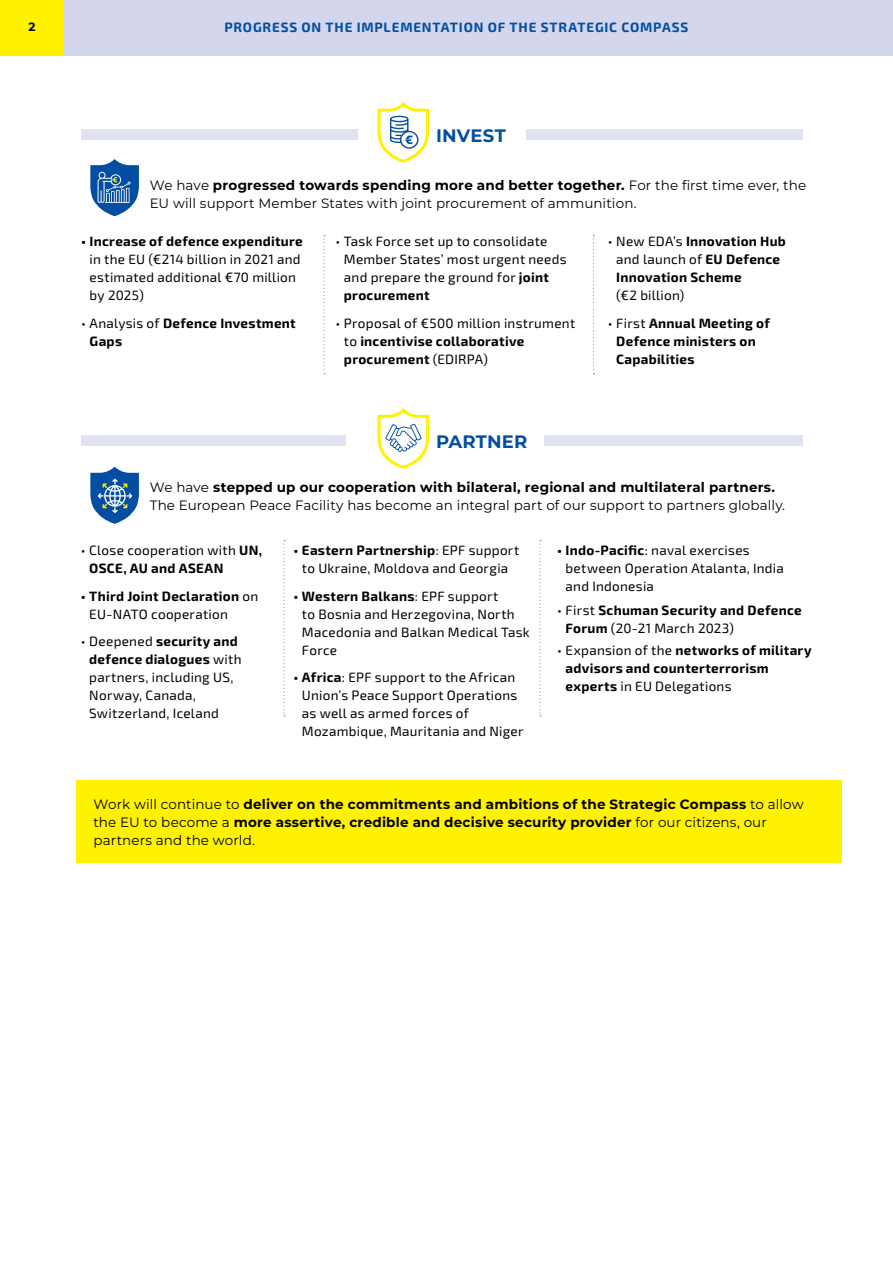
<style>
.page{position:relative;width:893px;height:1263px;background:#fff}
.page>*{position:absolute;margin:0;border:0;box-sizing:border-box;transform-origin:0 0}
.t1{font:700 18px "Montserrat";letter-spacing:.01em;color:#034ea2}
.t2{font:13.5px/18px "Exo 2";letter-spacing:.02em;color:#000}
.t3{font:700 13.5px/18px "Exo 2";letter-spacing:.02em;color:#000}
.t4{font:13.5px/18px "Montserrat";letter-spacing:.01em;color:#000}
.t5{font:700 13.5px/18px "Montserrat";letter-spacing:.015em;color:#000}
.t6{font:700 13.5px "Exo 2";letter-spacing:.06em;color:#034ea2}
.t7{font:700 12px "Montserrat";color:#000}
.s1{font-weight:700}
.s2{font-weight:400}
</style>
<div class="page">
<div style="left:0;top:0;width:893px;height:56px;background:#d3d6ec"></div>
<div style="left:0;top:0;width:64px;height:56px;background:#fff200"></div>
<div style="left:81px;top:129px;width:276px;height:11px;background:#e1e2f2"></div>
<div style="left:81px;top:435px;width:264px;height:11px;background:#e1e2f2"></div>
<div style="left:526px;top:129px;width:277px;height:11px;background:#e1e2f2"></div>
<div style="left:544px;top:435px;width:259px;height:11px;background:#e1e2f2"></div>
<div style="left:76px;top:780px;width:766px;height:82px;background:#fff200"></div>
<svg style="left:377px;top:102px;width:53px;height:61px"></svg>
<svg style="left:90px;top:159px;width:49px;height:57px"></svg>
<svg style="left:377px;top:408px;width:53px;height:61px"></svg>
<svg style="left:90px;top:467px;width:49px;height:57px"></svg>
<svg style="left:323px;top:235px;width:2px;height:139px"></svg>
<svg style="left:593px;top:235px;width:1px;height:139px"></svg>
<svg style="left:284px;top:540px;width:1px;height:176px"></svg>
<svg style="left:539px;top:540px;width:2px;height:176px"></svg>
<p class="t7" style="left:28px;top:19px;width:9px">2</p>
<p class="t6" style="left:224px;top:17px;width:465px">PROGRESS ON THE IMPLEMENTATION OF THE STRATEGIC COMPASS</p>
<h1 class="t1" style="left:436px;top:124px;width:71px">INVEST</h1>
<p class="t4" style="left:150px;top:176px;width:658px">We have <span class="s1">progressed towards spending more and better together.</span> For the first time ever, the<br>EU will support Member States with joint procurement of ammunition.</p>
<p class="t3" style="left:81px;top:231px;width:223px">• Increase of defence expenditure</p>
<p class="t2" style="left:90px;top:250px;width:212px">in the EU (€214 billion in 2021 and estimated additional €70 million by 2025)</p>
<p class="t3" style="left:90px;top:313px;width:208px;text-indent:-9px"><span class="s2">• Analysis of</span> Defence Investment<br>Gaps</p>
<p class="t2" style="left:344px;top:232px;width:224px;text-indent:-9px">• Task Force set up to consolidate<br>Member States’ most urgent needs and prepare the ground for <span class="s1">joint procurement</span></p>
<p class="t2" style="left:344px;top:314px;width:233px;text-indent:-9px">• Proposal of €500 million instrument to <span class="s1">incentivise collaborative procurement</span> (EDIRPA)</p>
<h1 class="t1" style="left:436px;top:430px;width:93px">PARTNER</h1>
<p class="t3" style="left:616px;top:231px;width:171px;text-indent:-9px"><span class="s2">• New EDA’s</span> Innovation Hub <span class="s2">and launch of</span> EU Defence<br>Innovation Scheme</p>
<p class="t2" style="left:616px;top:286px;width:70px">(€2 billion)</p>
<p class="t3" style="left:616px;top:313px;width:155px;text-indent:-9px"><span class="s2">• First</span> Annual Meeting of<br>Defence ministers on<br>Capabilities</p>
<p class="t4" style="left:150px;top:478px;width:637px">We have <span class="s1">stepped up our cooperation with bilateral, regional and multilateral partners.<br></span>The European Peace Facility has become an integral part of our support to partners globally.</p>
<p class="t2" style="left:89px;top:541px;width:174px;text-indent:-9px">• Close cooperation with <span class="s1">UN,<br>OSCE, AU and ASEAN</span></p>
<p class="t3" style="left:89px;top:586px;width:170px;text-indent:-9px">• Third Joint Declaration <span class="s2">on<br>EU-NATO cooperation</span></p>
<p class="t2" style="left:89px;top:632px;width:154px;text-indent:-9px">• Deepened <span class="s1">security and defence dialogues</span> with partners, including US,<br>Norway, Canada,<br>Switzerland, Iceland</p>
<p class="t2" style="left:293px;top:541px;width:227px;text-align:center"><span class="s1">• Eastern Partnership</span>: EPF support to Ukraine, Moldova and Georgia</p>
<p class="t2" style="left:302px;top:586px;width:229px;text-indent:-9px"><span class="s1">• Western Balkans</span>: EPF support<br>to Bosnia and Herzegovina, North<br>Macedonia and Balkan Medical Task<br>Force</p>
<p class="t2" style="left:302px;top:667px;width:223px;text-indent:-9px"><span class="s1">• Africa</span>: EPF support to the African<br>Union’s Peace Support Operations as well as armed forces of<br>Mozambique, Mauritania and Niger</p>
<p class="t2" style="left:566px;top:541px;width:220px;text-indent:-9px"><span class="s1">• Indo-Pacific</span>: naval exercises between Operation Atalanta, India and Indonesia</p>
<p class="t3" style="left:566px;top:600px;width:238px;text-indent:-9px"><span class="s2">• First</span> Schuman Security and Defence<br>Forum <span class="s2">(20-21 March 2023)</span></p>
<p class="t3" style="left:566px;top:641px;width:248px;text-indent:-9px"><span class="s2">• Expansion of the</span> networks of military advisors and counterterrorism experts <span class="s2">in EU Delegations</span></p>
<p class="t5" style="left:93px;top:795px;width:712px"><span class="s2">Work will continue to</span> deliver on the commitments and ambitions of the Strategic Compass <span class="s2">to allow the EU to become a</span> more assertive, credible and decisive security provider <span class="s2">for our citizens, our partners and the world.</span></p>
</div>
